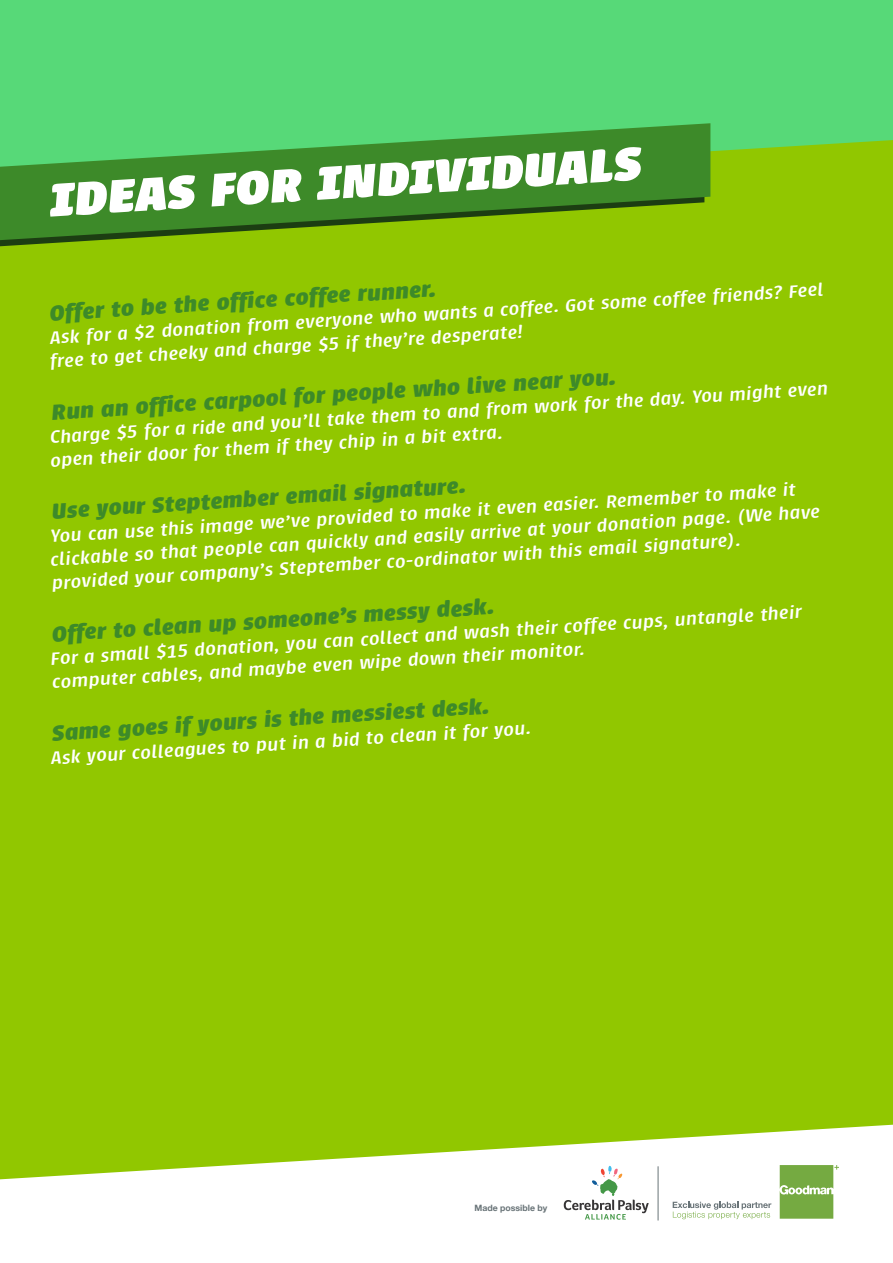
<style>
.page{position:relative;width:893px;height:1263px;background:#fff}
.page>*{position:absolute;margin:0;border:0;box-sizing:border-box;transform-origin:0 0}
.t1{font:italic 900 51.45px "Urbana";color:#fff;scale:1.22 1}
.t2{font:italic 700 24px "Urbana";color:#3d8a29;scale:1.18 1}
.t3{font:italic 500 19.5px/23.4px "Urbana";color:#fff;scale:1.18 1}
.t4{font:700 8.7px "Helvetica Neue";color:#697478}
</style>
<div class="page">
<div style="left:0;top:195px;width:893px;height:930px;background:#91c700"></div>
<svg style="left:0;top:0;width:893px;height:195px;fill:#57d978"></svg>
<svg style="left:0;top:240px;width:704px;height:6px;fill:#91c700"></svg>
<svg style="left:0;top:123px;width:710px;height:117px;fill:#3d8a29"></svg>
<svg style="left:0;top:1125px;width:887px;height:96px"></svg>
<svg style="left:564px;top:1166px;width:85px;height:54px"></svg>
<hr style="left:658px;top:1166px;width:1px;height:54px;background:#697478">
<svg style="left:780px;top:1165px;width:59px;height:54px"></svg>
<svg style="left:673px;top:1202px;width:98px;height:17px"></svg>
<p class="t1" style="left:49px;top:173px;width:486px;rotate:-4deg">IDEAS FOR INDIVIDUALS</p>
<p class="t3" style="left:48px;top:330px;width:660px;line-height:22.2px;rotate:-4deg">Ask for a $2 donation from everyone who wants a coffee. Got some coffee friends? Feel free to get cheeky and charge $5 if they’re desperate!</p>
<p class="t2" style="left:51px;top:401px;width:480px;rotate:-4deg">Run an office carpool for people who live near you.</p>
<p class="t2" style="left:49px;top:301px;width:329px;rotate:-4deg">Offer to be the office coffee runner.</p>
<p class="t3" style="left:48px;top:429px;width:663px;line-height:22.4px;rotate:-4deg">Charge $5 for a ride and you’ll take them to and from work for the day. You might even open their door for them if they chip in a bit extra.</p>
<p class="t2" style="left:51px;top:499px;width:353px;rotate:-4deg">Use your Steptember email signature.</p>
<p class="t3" style="left:48px;top:528px;width:655px;rotate:-4deg">You can use this image we’ve provided to make it even easier. Remember to make it clickable so that people can quickly and easily arrive at your donation page. (We have provided your company’s Steptember co-ordinator with this email signature).</p>
<p class="t2" style="left:51px;top:622px;width:377px;rotate:-4deg">Offer to clean up someone’s messy desk.</p>
<p class="t3" style="left:50px;top:651px;width:639px;line-height:22.6px;rotate:-4deg">For a small $15 donation, you can collect and wash their coffee cups, untangle their computer cables, and maybe even wipe down their monitor.</p>
<p class="t2" style="left:52px;top:721px;width:372px;rotate:-4deg">Same goes if yours is the messiest desk.</p>
<p class="t3" style="left:50px;top:748px;width:409px;rotate:-4deg">Ask your colleagues to put in a bid to clean it for you.</p>
<p class="t4" style="left:475px;top:1200px;width:74px">Made possible by</p>
</div>
